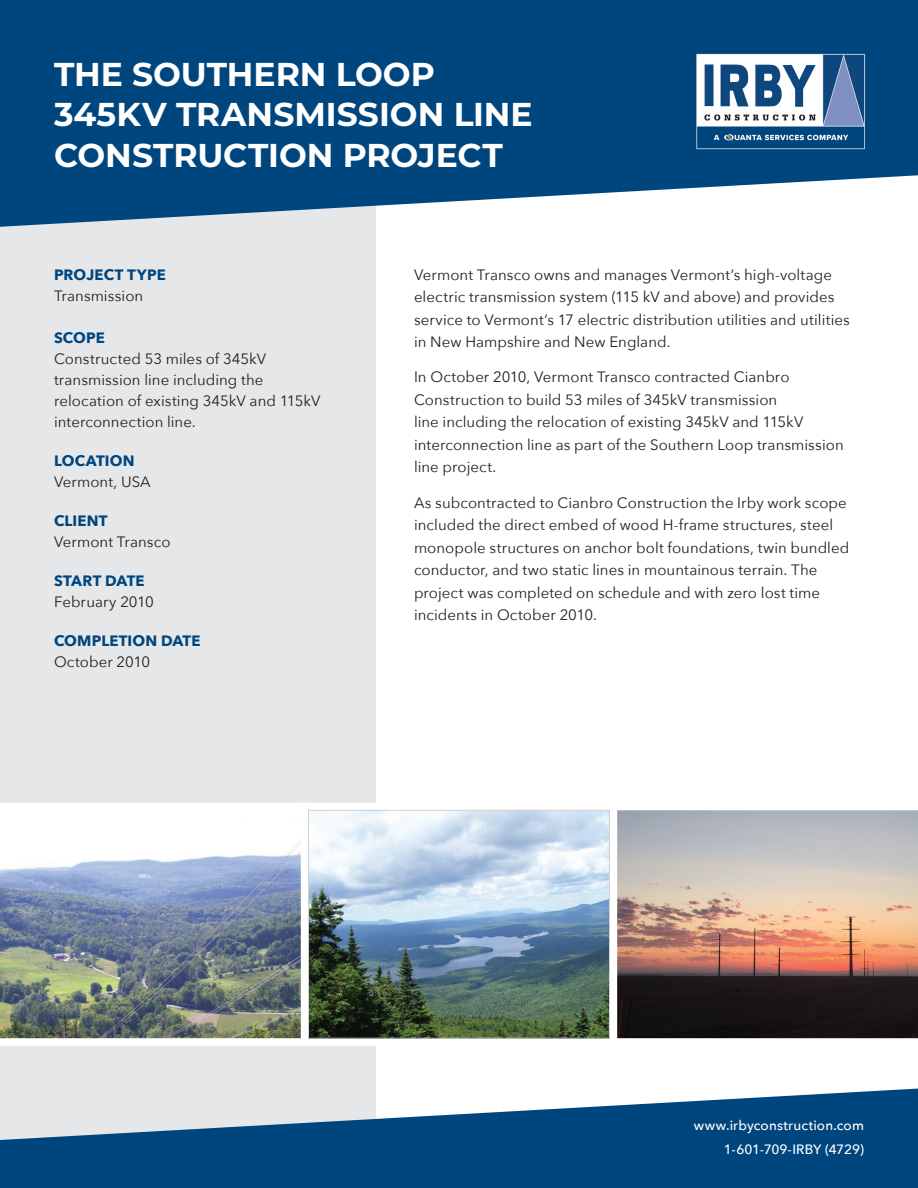
<style>
.page{position:relative;width:918px;height:1188px;background:#fff}
.page>*{position:absolute;margin:0;border:0;box-sizing:border-box;transform-origin:0 0}
.t1{font:700 33px/40.5px "Montserrat";color:#fff}
.t2{font:15px/22.5px "Avenir Next";letter-spacing:.005em;color:#231f20}
.t3{font:700 15px "Avenir Next";letter-spacing:.01em;color:#00467e}
.t4{font:500 13.5px/24px "Avenir Next";letter-spacing:.01em;color:#fff;text-align:right}
</style>
<div class="page">
<div style="left:0;top:0;width:376px;height:1188px;background:#e6e7e9"></div>
<svg style="left:0;top:0;width:918px;height:227px;background:#1f5c8d"></svg>
<svg style="left:0;top:1088px;width:918px;height:100px;fill:#00467e"></svg>
<img style="left:692px;top:50px;width:178px;height:104px">
<img style="left:617px;top:810px;width:301px;height:228px">
<img style="left:0;top:810px;width:301px;height:228px">
<div style="left:301px;top:803px;width:7px;height:239px;background:#fff"></div>
<div style="left:0;top:803px;width:918px;height:7px;background:#fff"></div>
<div style="left:0;top:1038px;width:918px;height:8px;background:#fff"></div>
<img style="left:310px;top:812px;width:298px;height:224px">
<div style="left:308px;top:810px;width:302px;height:228px;border:1px solid #d1d2d4"></div>
<h1 class="t1" style="left:54px;top:52px;width:480px">THE SOUTHERN LOOP<br>345KV TRANSMISSION LINE<br>CONSTRUCTION PROJECT</h1>
<p class="t3" style="left:54px;top:261px;width:113px">PROJECT TYPE</p>
<p class="t2" style="left:54px;top:283px;width:91px">Transmission</p>
<p class="t3" style="left:54px;top:324px;width:52px">SCOPE</p>
<p class="t2" style="left:54px;top:347px;width:268px;line-height:21px">Constructed 53 miles of 345kV transmission line including the relocation of existing 345kV and 115kV interconnection line.</p>
<p class="t3" style="left:54px;top:447px;width:82px">LOCATION</p>
<p class="t2" style="left:54px;top:469px;width:98px">Vermont, USA</p>
<p class="t3" style="left:54px;top:507px;width:55px">CLIENT</p>
<p class="t2" style="left:54px;top:529px;width:118px">Vermont Transco</p>
<p class="t3" style="left:54px;top:567px;width:92px">START DATE</p>
<p class="t2" style="left:54px;top:589px;width:101px">February 2010</p>
<p class="t3" style="left:54px;top:627px;width:148px">COMPLETION DATE</p>
<p class="t2" style="left:54px;top:649px;width:98px">October 2010</p>
<p class="t2" style="left:414px;top:262px;width:437px">Vermont Transco owns and manages Vermont’s high-voltage electric transmission system (115 kV and above) and provides service to Vermont’s 17 electric distribution utilities and utilities in New Hampshire and New England.</p>
<p class="t2" style="left:414px;top:365px;width:431px">In October 2010, Vermont Transco contracted Cianbro Construction to build 53 miles of 345kV transmission<br>line including the relocation of existing 345kV and 115kV interconnection line as part of the Southern Loop transmission line project.</p>
<p class="t2" style="left:414px;top:490px;width:437px">As subcontracted to Cianbro Construction the Irby work scope included the direct embed of wood H-frame structures, steel monopole structures on anchor bolt foundations, twin bundled conductor, and two static lines in mountainous terrain. The project was completed on schedule and with zero lost time incidents in October 2010.</p>
<p class="t4" style="left:694px;top:1112px;width:172px">www.irbyconstruction.com<br>1-601-709-IRBY (4729)</p>
</div>
